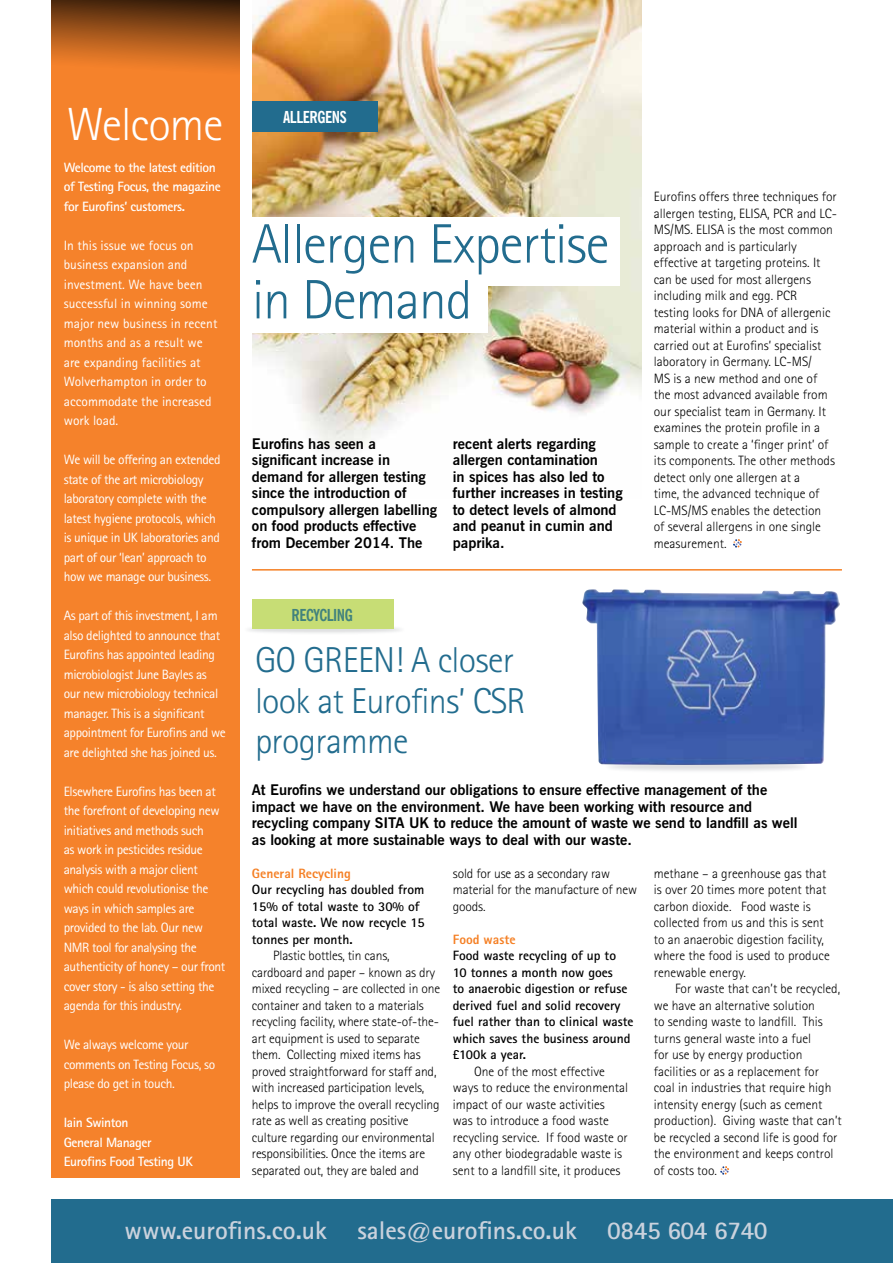
<style>
.page{position:relative;width:893px;height:1263px;background:#fff}
.page>*{position:absolute;margin:0;border:0;box-sizing:border-box;transform-origin:0 0}
.t1{font:300 55.5px/55.8px "Rotis Sans Serif";letter-spacing:-.02em;color:#226c8e}
.t2{font:300 46.5px "Rotis Sans Serif";letter-spacing:-.02em;color:#fff}
.t3{font:300 36px/40.5px "Rotis Sans Serif";letter-spacing:-.02em;color:#226c8e}
.t4{font:700 25.65px "Rotis Sans Serif";color:#cad2dd}
.t5{font:700 condensed 16.5px "News Gothic BT";color:#fff}
.t6{font:700 condensed 16.5px "News Gothic BT";letter-spacing:-.03em;color:#41827d}
.t7{font:700 14.7px/16.5px "News Gothic BT";color:#000}
.t8{font:300 13.5px/16.5px "Rotis Sans Serif";color:#000}
.t9{font:13.5px/19.5px "Rotis Sans Serif";letter-spacing:-.03em;color:#fff}
.t10{font:700 13.5px/16.5px "Rotis Sans Serif";color:#000}
.t11{font:13.5px/19.5px "Rotis Sans Serif";color:#fff}
.t12{font:700 13.5px/19.5px "Rotis Sans Serif";letter-spacing:-.03em;color:#fff}
.t13{font:800 13.5px "Rotis Sans Serif";color:#f58025}
</style>
<div class="page">
<img style="left:252px;top:0;width:389px;height:449px">
<div style="left:248px;top:264px;width:240px;height:68px;background:#fff"></div>
<div style="left:248px;top:217px;width:371px;height:68px;background:#fff"></div>
<div style="left:51px;top:1199px;width:842px;height:64px;background:#226c8e"></div>
<div style="left:51px;top:0;width:188px;height:1178px;background:#f5822b"></div>
<svg style="left:51px;top:0;width:188px;height:69px;background:#9d531b"></svg>
<img style="left:239px;top:122px;width:152px;height:19px">
<div style="left:252px;top:101px;width:126px;height:31px;background:#226c8e"></div>
<img style="left:239px;top:612px;width:161px;height:36px">
<div style="left:252px;top:599px;width:142px;height:29px;background:#c7dd75"></div>
<svg style="left:720px;top:1166px;width:9px;height:9px"></svg>
<img style="left:582px;top:589px;width:258px;height:176px">
<svg style="left:733px;top:539px;width:9px;height:9px"></svg>
<hr style="left:252px;top:569px;width:590px;height:2px;background:#f58025">
<h2 class="t2" style="left:67px;top:98px;width:158px">Welcome</h2>
<p class="t12" style="left:64px;top:157px;width:158px">Welcome to the latest edition of Testing Focus, the magazine for Eurofins’ customers.</p>
<p class="t11" style="left:64px;top:235px;width:155px">In this issue we focus on business expansion and investment. We have been successful in winning some major new business in recent months and as a result we are expanding facilities at<br>Wolverhampton in order to accommodate the increased work load.</p>
<p class="t9" style="left:64px;top:450px;width:158px">We will be offering an extended state of the art microbiology laboratory complete with the latest hygiene protocols, which is unique in UK laboratories and part of our ‘lean’ approach to how we manage our business.</p>
<p class="t9" style="left:64px;top:606px;width:164px">As part of this investment, I am also delighted to announce that<br>Eurofins has appointed leading microbiologist June Bayles as our new microbiology technical manager. This is a significant appointment for Eurofins and we are delighted she has joined us.</p>
<p class="t9" style="left:64px;top:781px;width:163px">Elsewhere Eurofins has been at the forefront of developing new initiatives and methods such<br>as work in pesticides residue analysis with a major client which could revolutionise the ways in which samples are provided to the lab. Our new<br>NMR tool for analysing the authenticity of honey – our front cover story - is also setting the agenda for this industry.</p>
<p class="t9" style="left:64px;top:1035px;width:153px">We always welcome your comments on Testing Focus, so please do get in touch.</p>
<p class="t12" style="left:64px;top:1113px;width:131px">Iain Swinton<br>General Manager<br>Eurofins Food Testing UK</p>
<p class="t5" style="left:283px;top:107px;width:15px">ALLER</p>
<p class="t5" style="left:317px;top:107px;width:16px">GENS</p>
<h1 class="t1" style="left:252px;top:216px;width:359px">Allergen Expertise in Demand</h1>
<p class="t7" style="left:252px;top:435px;width:187px">Eurofins has seen a significant increase in demand for allergen testing since the introduction of compulsory allergen labelling on food products effective from December 2014. The</p>
<p class="t7" style="left:453px;top:435px;width:171px">recent alerts regarding allergen contamination<br>in spices has also led to further increases in testing to detect levels of almond and peanut in cumin and paprika.</p>
<p class="t6" style="left:292px;top:605px;width:61px">RECYCLING</p>
<h3 class="t3" style="left:255px;top:640px;width:272px">GO GREEN! A closer look at Eurofins’ CSR programme</h3>
<p class="t8" style="left:654px;top:188px;width:185px">Eurofins offers three techniques for allergen testing, ELISA, PCR and LC-<br>MS/MS. ELISA is the most common approach and is particularly effective at targeting proteins. It can be used for most allergens including milk and egg. PCR<br>testing looks for DNA of allergenic material within a product and is carried out at Eurofins’ specialist laboratory in Germany. LC-MS/<br>MS is a new method and one of the most advanced available from our specialist team in Germany. It examines the protein profile in a sample to create a ‘finger print’ of its components. The other methods detect only one allergen at a<br>time, the advanced technique of<br>LC-MS/MS enables the detection<br>of several allergens in one single measurement.</p>
<p class="t7" style="left:252px;top:781px;width:547px">At Eurofins we understand our obligations to ensure effective management of the impact we have on the environment. We have been working with resource and recycling company SITA UK to reduce the amount of waste we send to landfill as well as looking at more sustainable ways to deal with our waste.</p>
<p class="t8" style="left:453px;top:865px;width:186px">sold for use as a secondary raw material for the manufacture of new goods.</p>
<p class="t13" style="left:453px;top:930px;width:64px">Food waste</p>
<p class="t10" style="left:453px;top:947px;width:182px">Food waste recycling of up to<br>10 tonnes a month now goes<br>to anaerobic digestion or refuse derived fuel and solid recovery fuel rather than to clinical waste which saves the business around £100k a year.</p>
<p class="t8" style="left:453px;top:1063px;width:177px;text-indent:21px">One of the most effective ways to reduce the environmental impact of our waste activities was to introduce a food waste recycling service. If food waste or any other biodegradable waste is sent to a landfill site, it produces</p>
<p class="t13" style="left:252px;top:864px;width:100px">General Recycling</p>
<p class="t10" style="left:252px;top:881px;width:174px">Our recycling has doubled from<br>15% of total waste to 30% of total waste. We now recycle 15 tonnes per month.</p>
<p class="t8" style="left:252px;top:947px;width:190px;text-indent:21px">Plastic bottles, tin cans, cardboard and paper – known as dry mixed recycling – are collected in one container and taken to a materials recycling facility, where state-of-the&shy;art equipment is used to separate them. Collecting mixed items has proved straightforward for staff and, with increased participation levels, helps to improve the overall recycling rate as well as creating positive culture regarding our environmental responsibilities. Once the items are separated out, they are baled and</p>
<p class="t8" style="left:654px;top:865px;width:177px">methane – a greenhouse gas that is over 20 times more potent that carbon dioxide. Food waste is collected from us and this is sent to an anaerobic digestion facility, where the food is used to produce renewable energy.</p>
<p class="t8" style="left:654px;top:980px;width:189px;text-indent:21px">For waste that can’t be recycled, we have an alternative solution<br>to sending waste to landfill. This turns general waste into a fuel<br>for use by energy production facilities or as a replacement for coal in industries that require high intensity energy (such as cement production). Giving waste that can’t be recycled a second life is good for the environment and keeps control of costs too.</p>
<h3 class="t4" style="left:124px;top:1214px;width:645px">www.eurofins.co.uk sales@eurofins.co.uk 0845 604 6740</h3>
</div>
